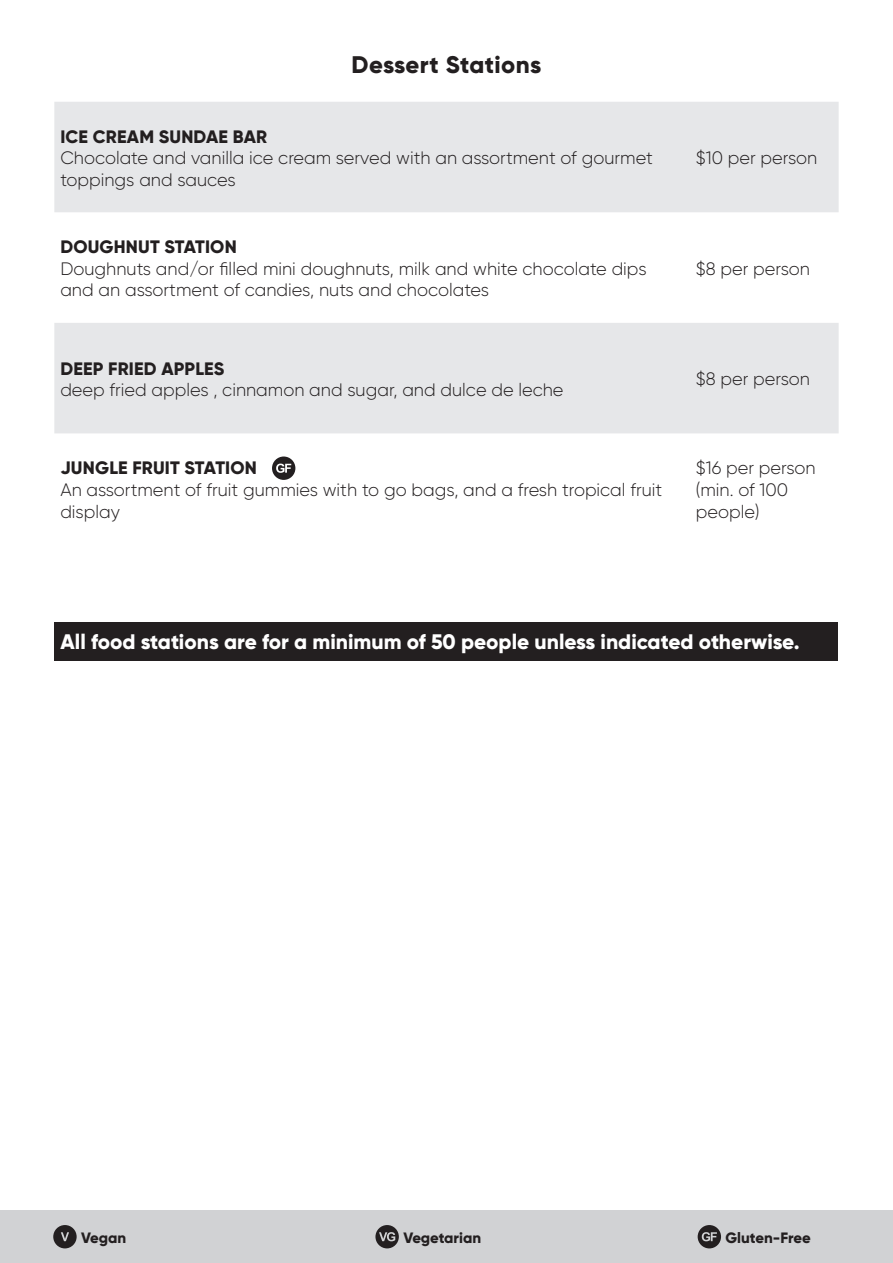
<style>
.page{position:relative;width:893px;height:1263px;background:#fff}
.page>*{position:absolute;margin:0;border:0;box-sizing:border-box;transform-origin:0 0}
.t1{font:800 24px "Gilroy";letter-spacing:.02em;color:#231f20}
.t2{font:800 21px "Gilroy";color:#fff}
.t3{font:300 18px/21.6px "Gilroy";color:#231f20}
.t4{font:800 18px "Gilroy";letter-spacing:.01em;color:#231f20}
.t5{font:800 15px "Gilroy";color:#231f20}
</style>
<div class="page">
<div style="left:0;top:1210px;width:893px;height:53px;background:#d1d2d4"></div>
<svg style="left:53px;top:1225px;width:24px;height:23px"></svg>
<svg style="left:698px;top:1225px;width:23px;height:23px"></svg>
<svg style="left:272px;top:456px;width:23px;height:24px"></svg>
<svg style="left:375px;top:1225px;width:24px;height:23px"></svg>
<svg style="left:54px;top:102px;width:785px;height:331px;fill:#e6e7e9"></svg>
<div style="left:55px;top:622px;width:783px;height:38px;background:#231f20"></div>
<p class="t1" style="left:352px;top:50px;width:191px">Dessert Stations</p>
<p class="t4" style="left:60px;top:125px;width:208px">ICE CREAM SUNDAE BAR</p>
<p class="t3" style="left:60px;top:147px;width:594px">Chocolate and vanilla ice cream served with an assortment of gourmet toppings and sauces</p>
<p class="t3" style="left:696px;top:147px;width:123px">$10 per person</p>
<p class="t4" style="left:60px;top:236px;width:178px">DOUGHNUT STATION</p>
<p class="t3" style="left:60px;top:257px;width:588px">Doughnuts and/or filled mini doughnuts, milk and white chocolate dips and an assortment of candies, nuts and chocolates</p>
<p class="t3" style="left:696px;top:257px;width:116px">$8 per person</p>
<p class="t4" style="left:60px;top:357px;width:165px">DEEP FRIED APPLES</p>
<p class="t3" style="left:60px;top:379px;width:505px">deep fried apples , cinnamon and sugar, and dulce de leche</p>
<p class="t4" style="left:60px;top:457px;width:198px">JUNGLE FRUIT STATION</p>
<p class="t3" style="left:60px;top:479px;width:603px">An assortment of fruit gummies with to go bags, and a fresh tropical fruit display</p>
<p class="t3" style="left:696px;top:368px;width:116px">$8 per person</p>
<p class="t3" style="left:696px;top:457px;width:121px">$16 per person</p>
<p class="t3" style="left:696px;top:479px;width:94px">(min. of 100 people)</p>
<p class="t2" style="left:61px;top:629px;width:740px">All food stations are for a minimum of 50 people unless indicated otherwise.</p>
<p class="t5" style="left:81px;top:1228px;width:47px">Vegan</p>
<p class="t5" style="left:403px;top:1228px;width:79px">Vegetarian</p>
<p class="t5" style="left:725px;top:1228px;width:87px">Gluten-Free</p>
</div>
